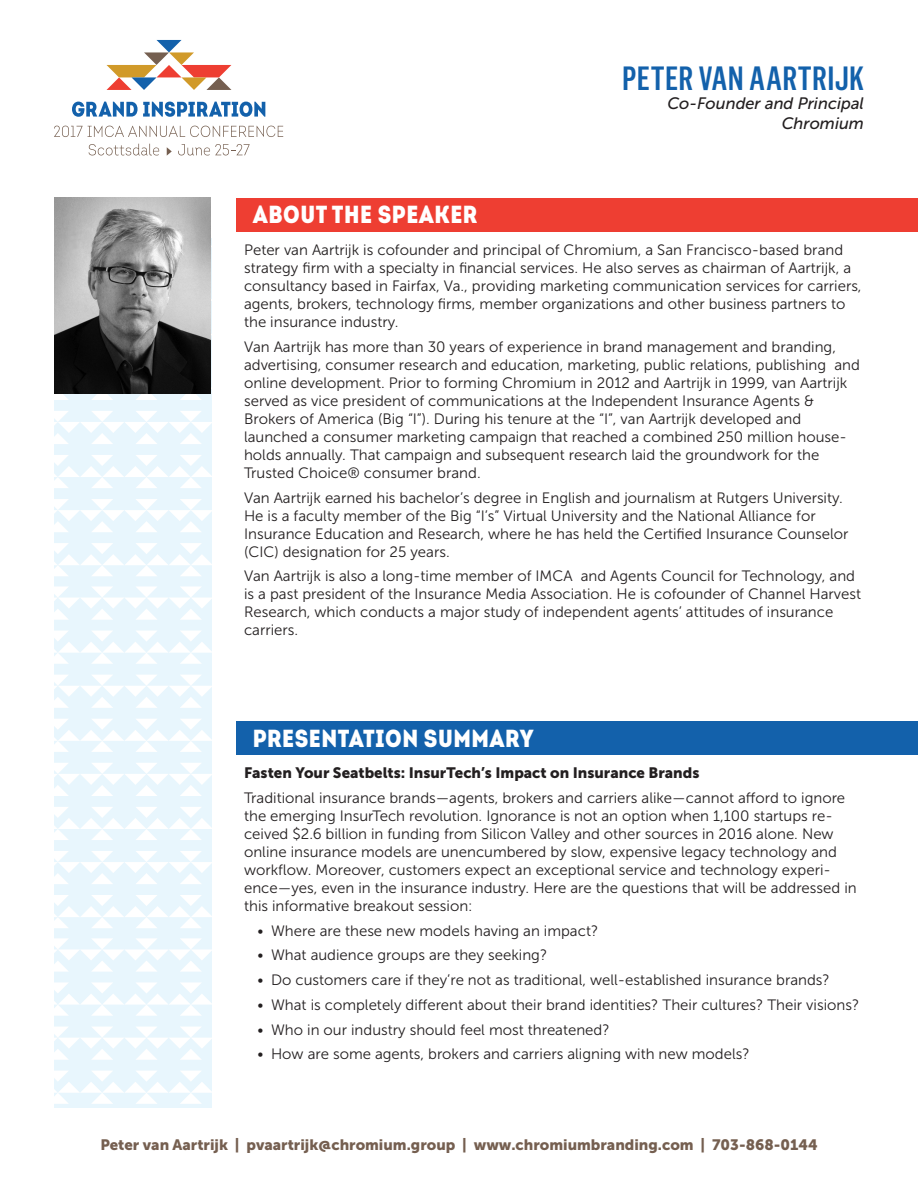
<style>
.page{position:relative;width:918px;height:1188px;background:#fff}
.page>*{position:absolute;margin:0;border:0;box-sizing:border-box;transform-origin:0 0}
.Page_Title{font:500 33px "Flama Condensed";letter-spacing:.01em;color:#1361ab}
.t1{font:900 24.75px "Intro Cond";letter-spacing:.02em;color:#fff}
.t2{font:italic 16.5px "Museo Sans 500";color:#231f20}
.t3{font:15px/18px "Museo Sans 300";color:#231f20}
.t4{font:15px "Museo Sans 900";color:#755f50}
.t5{font:15px "Museo Sans 900";color:#231f20}
</style>
<div class="page">
<div style="left:237px;top:721px;width:681px;height:34px;background:#1361ab"></div>
<div style="left:237px;top:198px;width:681px;height:34px;background:#ee3e32"></div>
<svg style="left:89px;top:144px;width:70px;height:12px"></svg>
<svg style="left:178px;top:144px;width:72px;height:12px"></svg>
<svg style="left:167px;top:147px;width:5px;height:9px"></svg>
<svg style="left:107px;top:40px;width:124px;height:50px"></svg>
<svg style="left:72px;top:102px;width:193px;height:15px"></svg>
<svg style="left:54px;top:126px;width:229px;height:11px"></svg>
<div style="left:54px;top:239px;width:158px;height:869px;background:#e8f6fd"></div>
<svg style="left:54px;top:411px;width:158px;height:33px"></svg>
<svg style="left:54px;top:499px;width:158px;height:33px"></svg>
<svg style="left:54px;top:455px;width:158px;height:33px"></svg>
<svg style="left:54px;top:387px;width:158px;height:13px"></svg>
<svg style="left:54px;top:543px;width:158px;height:33px"></svg>
<svg style="left:54px;top:586px;width:158px;height:34px"></svg>
<svg style="left:54px;top:763px;width:158px;height:33px"></svg>
<svg style="left:54px;top:675px;width:158px;height:33px"></svg>
<svg style="left:54px;top:851px;width:158px;height:33px"></svg>
<svg style="left:54px;top:631px;width:158px;height:33px"></svg>
<svg style="left:54px;top:807px;width:158px;height:33px"></svg>
<svg style="left:54px;top:719px;width:158px;height:33px"></svg>
<svg style="left:54px;top:895px;width:158px;height:33px"></svg>
<svg style="left:54px;top:938px;width:158px;height:34px"></svg>
<svg style="left:54px;top:1027px;width:158px;height:33px"></svg>
<svg style="left:54px;top:982px;width:158px;height:34px"></svg>
<svg style="left:54px;top:1071px;width:158px;height:33px"></svg>
<img style="left:54px;top:198px;width:157px;height:196px">
<p class="t1" style="left:253px;top:198px;width:226px">ABOUT THE SPEAKER</p>
<p class="Page_Title" style="left:622px;top:57px;width:243px">PETER VAN AARTRIJK</p>
<p class="t2" style="left:667px;top:95px;width:198px">Co-Founder and Principal</p>
<p class="t2" style="left:782px;top:115px;width:84px">Chromium</p>
<p class="t3" style="left:244px;top:241px;width:619px">Peter van Aartrijk is cofounder and principal of Chromium, a San Francisco-based brand strategy firm with a specialty in financial services. He also serves as chairman of Aartrijk, a consultancy based in Fairfax, Va., providing marketing communication services for carriers, agents, brokers, technology firms, member organizations and other business partners to the insurance industry.</p>
<p class="t3" style="left:244px;top:338px;width:617px">Van Aartrijk has more than 30 years of experience in brand management and branding, advertising, consumer research and education, marketing, public relations, publishing and online development. Prior to forming Chromium in 2012 and Aartrijk in 1999, van Aartrijk served as vice president of communications at the Independent Insurance Agents &amp; Brokers of America (Big “I”). During his tenure at the “I”, van Aartrijk developed and launched a consumer marketing campaign that reached a combined 250 million house&shy;holds annually. That campaign and subsequent research laid the groundwork for the Trusted Choice® consumer brand.</p>
<p class="t3" style="left:244px;top:489px;width:606px">Van Aartrijk earned his bachelor’s degree in English and journalism at Rutgers University.<br>He is a faculty member of the Big “I’s” Virtual University and the National Alliance for Insurance Education and Research, where he has held the Certified Insurance Counselor (CIC) designation for 25 years.</p>
<p class="t3" style="left:244px;top:567px;width:619px">Van Aartrijk is also a long-time member of IMCA and Agents Council for Technology, and is a past president of the Insurance Media Association. He is cofounder of Channel Harvest Research, which conducts a major study of independent agents’ attitudes of insurance carriers.</p>
<p class="t1" style="left:253px;top:722px;width:283px">PRESENTATION SUMMARY</p>
<p class="t5" style="left:244px;top:764px;width:457px">Fasten Your Seatbelts: InsurTech’s Impact on Insurance Brands</p>
<p class="t3" style="left:244px;top:789px;width:614px">Traditional insurance brands—agents, brokers and carriers alike—cannot afford to ignore the emerging InsurTech revolution. Ignorance is not an option when 1,100 startups re&shy;ceived $2.6 billion in funding from Silicon Valley and other sources in 2016 alone. New online insurance models are unencumbered by slow, expensive legacy technology and workflow. Moreover, customers expect an exceptional service and technology experi&shy;ence—yes, even in the insurance industry. Here are the questions that will be addressed in this informative breakout session:</p>
<p class="t3" style="left:258px;top:922px;width:342px">• Where are these new models having an impact?</p>
<p class="t3" style="left:258px;top:946px;width:291px">• What audience groups are they seeking?</p>
<p class="t3" style="left:258px;top:971px;width:574px">• Do customers care if they’re not as traditional, well-established insurance brands?</p>
<p class="t3" style="left:258px;top:996px;width:603px">• What is completely different about their brand identities? Their cultures? Their visions?</p>
<p class="t3" style="left:258px;top:1021px;width:354px">• Who in our industry should feel most threatened?</p>
<p class="t3" style="left:258px;top:1045px;width:494px">• How are some agents, brokers and carriers aligning with new models?</p>
<p class="t4" style="left:100px;top:1136px;width:719px">Peter van Aartrijk | pvaartrijk@chromium.group | www.chromiumbranding.com | 703-868-0144</p>
</div>
